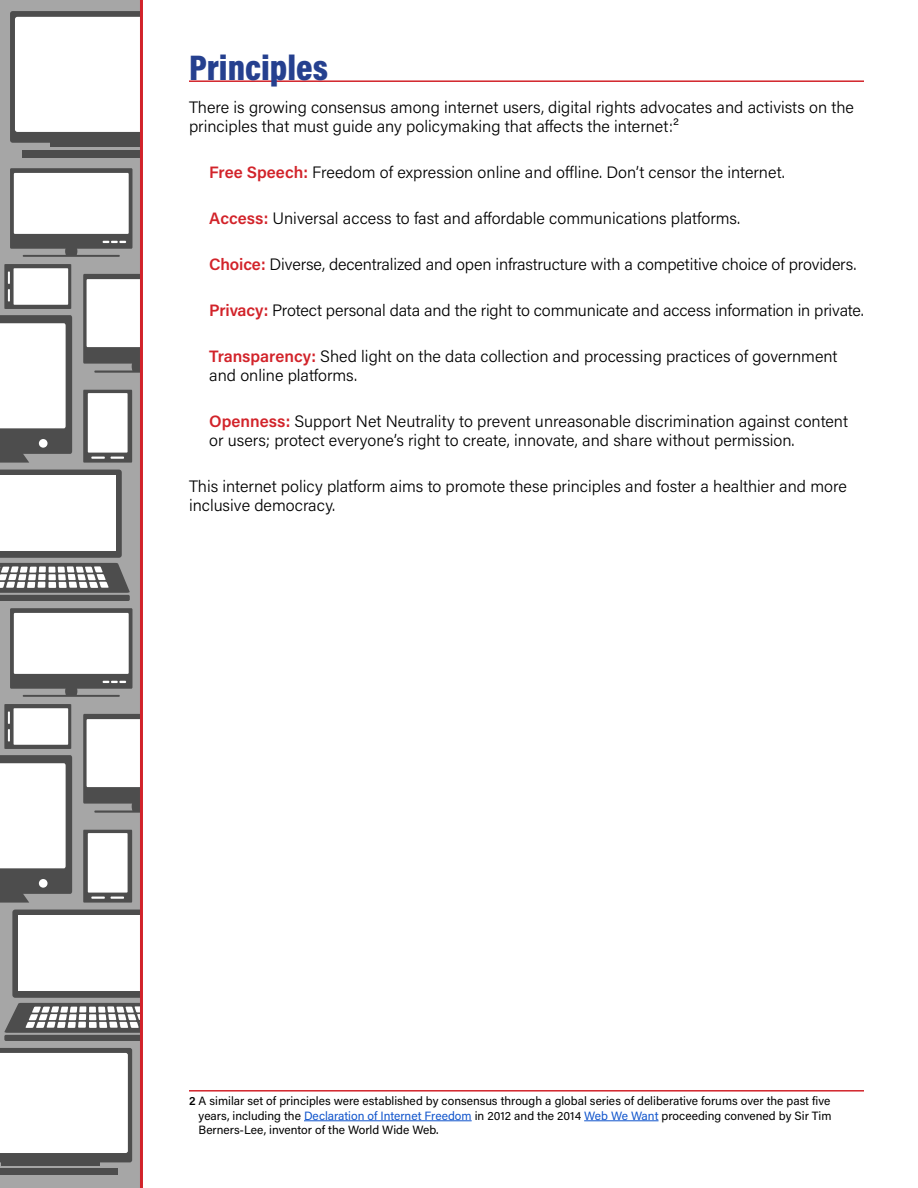
<style>
.page{position:relative;width:918px;height:1188px;background:#fff}
.page>*{position:absolute;margin:0;border:0;box-sizing:border-box;transform-origin:0 0}
.t1{font:900 36px "Acumin Pro Cond";color:#25408f}
.t2{font:300 16.5px/19px "Acumin Pro";color:#000}
.t3{font:12px/14.4px "Acumin Pro";color:#000;text-align:justify}
.s1{font-weight:600;color:#d2232a}
.s2{font-weight:600}
.s3{color:#15c}
</style>
<div class="page">
<div style="left:0;top:0;width:142px;height:1188px;background:#a6a6a6"></div>
<hr style="left:94px;top:811px;width:86px;height:2px;background:#4d4d4d">
<svg style="left:83px;top:714px;width:57px;height:97px;background:#c7c7c7"></svg>
<svg style="left:0;top:755px;width:72px;height:148px;background:#c5c5c5"></svg>
<div style="left:39px;top:879px;width:9px;height:9px;background:#fff;border-radius:50%"></div>
<div style="left:12px;top:910px;width:150px;height:88px;background:#4d4d4d;border-radius:3px"></div>
<div style="left:18px;top:915px;width:139px;height:75px;background:#fff"></div>
<svg style="left:4px;top:1003px;width:136px;height:30px;background:#919191"></svg>
<div style="left:4px;top:1035px;width:166px;height:6px;background:#4d4d4d;border-radius:2px"></div>
<svg style="left:0;top:1048px;width:132px;height:114px;background:#e6e6e6"></svg>
<hr style="left:2px;top:1161px;width:98px;height:4px;background:#4d4d4d">
<div style="left:0;top:1169px;width:117px;height:6px;background:#4d4d4d"></div>
<svg style="left:65px;top:689px;width:12px;height:6px"></svg>
<div style="left:10px;top:608px;width:122px;height:81px;background:#4d4d4d"></div>
<div style="left:14px;top:613px;width:115px;height:61px;background:#fff"></div>
<hr style="left:23px;top:695px;width:97px;height:2px;background:#4d4d4d">
<svg style="left:103px;top:681px;width:23px;height:2px"></svg>
<svg style="left:83px;top:830px;width:49px;height:73px;background:#c6c6c6"></svg>
<svg style="left:4px;top:704px;width:67px;height:45px;background:#c6c6c6"></svg>
<hr style="left:94px;top:371px;width:86px;height:2px;background:#4d4d4d">
<svg style="left:83px;top:274px;width:57px;height:97px;background:#c7c7c7"></svg>
<svg style="left:0;top:315px;width:72px;height:148px;background:#c5c5c5"></svg>
<div style="left:39px;top:439px;width:9px;height:9px;background:#fff;border-radius:50%"></div>
<svg style="left:0;top:470px;width:130px;height:131px;background:#c0c0c0"></svg>
<div style="left:10px;top:11px;width:191px;height:132px;background:#4d4d4d;border-radius:3px"></div>
<div style="left:15px;top:17px;width:181px;height:115px;background:#fff;border-radius:2px"></div>
<div style="left:50px;top:141px;width:114px;height:5px;background:#4d4d4d"></div>
<div style="left:22px;top:150px;width:162px;height:8px;background:#4d4d4d"></div>
<svg style="left:65px;top:249px;width:12px;height:6px"></svg>
<div style="left:10px;top:168px;width:122px;height:81px;background:#4d4d4d"></div>
<div style="left:14px;top:173px;width:115px;height:61px;background:#fff"></div>
<hr style="left:23px;top:255px;width:97px;height:2px;background:#4d4d4d">
<svg style="left:103px;top:241px;width:23px;height:2px"></svg>
<svg style="left:83px;top:390px;width:49px;height:73px;background:#c6c6c6"></svg>
<svg style="left:4px;top:264px;width:67px;height:45px;background:#c6c6c6"></svg>
<div style="left:141px;top:0;width:264px;height:1188px;background:#fff"></div>
<hr style="left:140px;top:0;width:3px;height:1188px;background:#d2232a">
<hr style="left:189px;top:80px;width:675px;height:2px;background:#d2232a">
<hr style="left:189px;top:1090px;width:675px;height:2px;background:#d2232a">
<hr style="left:304px;top:1120px;width:168px;height:1px;background:#15c">
<hr style="left:584px;top:1120px;width:75px;height:1px;background:#15c">
<h1 class="t1" style="left:189px;top:45px;width:141px">Principles</h1>
<p class="t2" style="left:189px;top:97px;width:667px">There is growing consensus among internet users, digital rights advocates and activists on the principles that must guide any policymaking that affects the internet:2</p>
<p class="t2" style="left:209px;top:162px;width:577px"><span class="s1">Free Speech:</span> Freedom of expression online and offline. Don’t censor the internet.</p>
<p class="t2" style="left:209px;top:208px;width:533px"><span class="s1">Access:</span> Universal access to fast and affordable communications platforms.</p>
<p class="t2" style="left:209px;top:254px;width:649px"><span class="s1">Choice:</span> Diverse, decentralized and open infrastructure with a competitive choice of providers.</p>
<p class="t2" style="left:209px;top:300px;width:656px"><span class="s1">Privacy:</span> Protect personal data and the right to communicate and access information in private.</p>
<p class="t2" style="left:209px;top:346px;width:630px"><span class="s1">Transparency:</span> Shed light on the data collection and processing practices of government and online platforms.</p>
<p class="t2" style="left:209px;top:411px;width:640px"><span class="s1">Openness:</span> Support Net Neutrality to prevent unreasonable discrimination against content or users; protect everyone’s right to create, innovate, and share without permission.</p>
<p class="t2" style="left:189px;top:476px;width:659px">This internet policy platform aims to promote these principles and foster a healthier and more inclusive democracy.</p>
<p class="t3" style="left:199px;top:1093px;width:635px;text-indent:-10px"><span class="s2">2</span> A similar set of principles were established by consensus through a global series of deliberative forums over the past five years, including the <span class="s3">Declaration of Internet Freedom</span> in 2012 and the 2014 <span class="s3">Web We Want</span> proceeding convened by Sir Tim Berners-Lee, inventor of the World Wide Web.</p>
</div>
